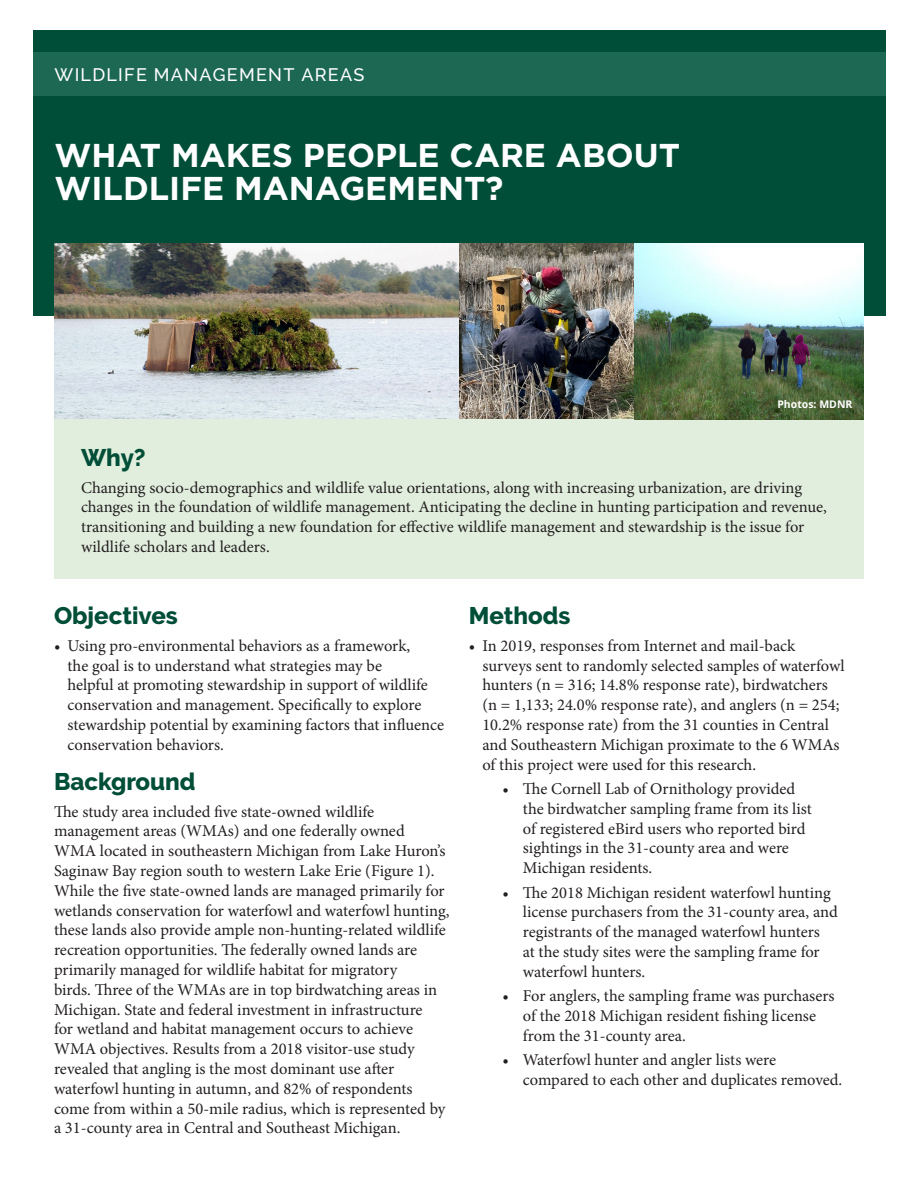
<style>
.page{position:relative;width:918px;height:1188px;background:#fff}
.page>*{position:absolute;margin:0;border:0;box-sizing:border-box;transform-origin:0 0}
.t1{font:700 33px/33px "Gotham";color:#fff}
.t2{font:800 24px "Raleway";color:#004e38}
.t3{font:500 18px "Raleway";letter-spacing:.07em;color:#fff}
.paragraph{font:16.5px/19.8px "Minion Pro";letter-spacing:-.005em;color:#231f20}
.paragraph-2{font:10.5px "Open Sans";color:#fff}
</style>
<div class="page">
<div style="left:33px;top:30px;width:852px;height:285px;background:#004e38"></div>
<div style="left:33px;top:52px;width:852px;height:44px;background:#1d6853"></div>
<img style="left:54px;top:243px;width:580px;height:176px">
<div style="left:54px;top:419px;width:810px;height:160px;background:#e1eedd"></div>
<img style="left:634px;top:243px;width:230px;height:176px">
<p class="t3" style="left:55px;top:65px;width:311px">WILDLIFE MANAGEMENT AREAS</p>
<h1 class="t1" style="left:55px;top:139px;width:627px">WHAT MAKES PEOPLE CARE ABOUT<br>WILDLIFE MANAGEMENT?</h1>
<p class="paragraph-2" style="left:777px;top:397px;width:77px">Photos: MDNR</p>
<h2 class="t2" style="left:81px;top:444px;width:66px">Why?</h2>
<p class="paragraph" style="left:81px;top:477px;width:747px">Changing socio-demographics and wildlife value orientations, along with increasing urbanization, are driving changes in the foundation of wildlife management. Anticipating the decline in hunting participation and revenue, transitioning and building a new foundation for effective wildlife management and stewardship is the issue for wildlife scholars and leaders.</p>
<h2 class="t2" style="left:54px;top:602px;width:125px">Objectives</h2>
<p class="paragraph" style="left:68px;top:636px;width:378px;text-indent:-14px">• Using pro-environmental behaviors as a framework,<br>the goal is to understand what strategies may be<br>helpful at promoting stewardship in support of wildlife conservation and management. Specifically to explore stewardship potential by examining factors that influence conservation behaviors.</p>
<h2 class="t2" style="left:54px;top:768px;width:143px">Background</h2>
<p class="paragraph" style="left:54px;top:801px;width:397px">The study area included five state-owned wildlife management areas (WMAs) and one federally owned WMA located in southeastern Michigan from Lake Huron’s Saginaw Bay region south to western Lake Erie (Figure 1).<br>While the five state-owned lands are managed primarily for wetlands conservation for waterfowl and waterfowl hunting, these lands also provide ample non-hunting-related wildlife recreation opportunities. The federally owned lands are primarily managed for wildlife habitat for migratory<br>birds. Three of the WMAs are in top birdwatching areas in Michigan. State and federal investment in infrastructure<br>for wetland and habitat management occurs to achieve WMA objectives. Results from a 2018 visitor-use study revealed that angling is the most dominant use after waterfowl hunting in autumn, and 82% of respondents come from within a 50-mile radius, which is represented by a 31-county area in Central and Southeast Michigan.</p>
<h2 class="t2" style="left:469px;top:602px;width:103px">Methods</h2>
<p class="paragraph" style="left:482px;top:636px;width:364px;text-indent:-14px">• In 2019, responses from Internet and mail-back surveys sent to randomly selected samples of waterfowl hunters (n = 316; 14.8% response rate), birdwatchers (n = 1,133; 24.0% response rate), and anglers (n = 254; 10.2% response rate) from the 31 counties in Central and Southeastern Michigan proximate to the 6 WMAs of this project were used for this research.</p>
<p class="paragraph" style="left:523px;top:779px;width:290px;text-indent:-20px">• The Cornell Lab of Ornithology provided the birdwatcher sampling frame from its list of registered eBird users who reported bird sightings in the 31-county area and were Michigan residents.</p>
<p class="paragraph" style="left:523px;top:883px;width:316px;text-indent:-20px">• The 2018 Michigan resident waterfowl hunting license purchasers from the 31-county area, and registrants of the managed waterfowl hunters<br>at the study sites were the sampling frame for waterfowl hunters.</p>
<p class="paragraph" style="left:523px;top:986px;width:313px;text-indent:-20px">• For anglers, the sampling frame was purchasers of the 2018 Michigan resident fishing license from the 31-county area.</p>
<p class="paragraph" style="left:523px;top:1050px;width:321px;text-indent:-20px">• Waterfowl hunter and angler lists were compared to each other and duplicates removed.</p>
</div>
